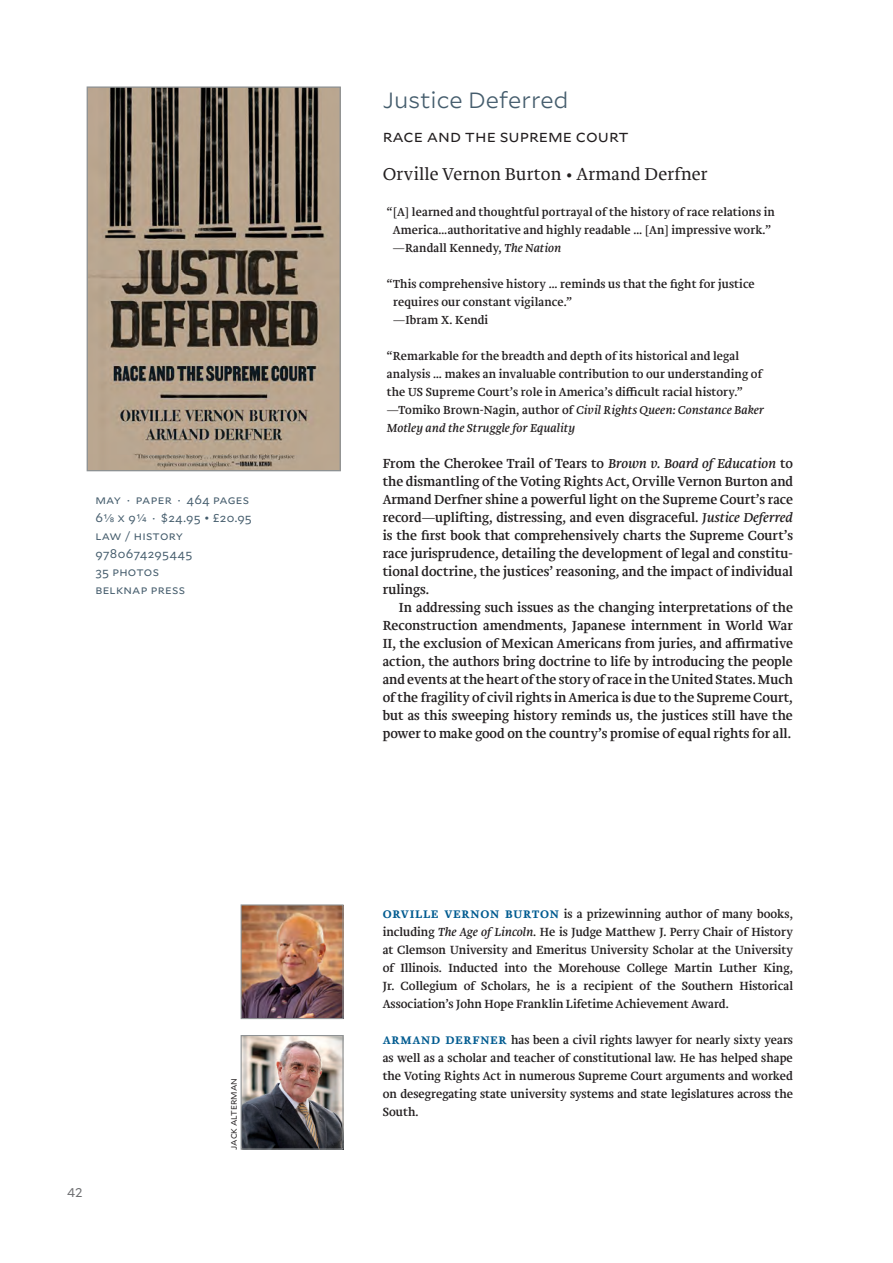
<style>
.page{position:relative;width:893px;height:1263px;background:#fff}
.page>*{position:absolute;margin:0;border:0;box-sizing:border-box;transform-origin:0 0}
.t1{font:300 21px "Mallory MP";color:#455d6d}
.t2{font:300 18px "Brioni Std";letter-spacing:.01em;color:#231f20}
.t3{font:15px "Mallory MP";color:#231f20}
.t4{font:13.5px/18px "Brioni Std";color:#231f20;text-align:justify}
.t5{font:12.15px/18px "Brioni Std";color:#231f20;text-align:justify}
.t6{font:12px/18px "Brioni Std";letter-spacing:.01em;color:#231f20}
.t7{font:12px "Mallory MP";color:#6c6d70}
.t8{font:10.8px "Mallory MP";letter-spacing:.025em;color:#445c6c}
.t9{font:7.5px "Mallory MP";color:#231f20}
.s1{font-style:italic}
.s2{font-weight:500;font-size:13.5px;color:#015b90}
</style>
<div class="page">
<img style="left:89px;top:88px;width:250px;height:381px">
<div style="left:87px;top:86px;width:254px;height:385px;border:1px solid #8e9294"></div>
<img style="left:243px;top:1037px;width:99px;height:111px">
<div style="left:241px;top:1035px;width:103px;height:115px;border:1px solid #8e9294"></div>
<img style="left:243px;top:906px;width:99px;height:111px">
<div style="left:241px;top:904px;width:103px;height:115px;border:1px solid #8e9294"></div>
<p class="t8" style="left:95px;top:492px;width:155px">MAY . PAPER . 464 PAGES</p>
<p class="t8" style="left:95px;top:510px;width:158px">61/8 X 91/4 . $24.95 • £2o.95</p>
<p class="t8" style="left:95px;top:528px;width:89px">LAW / HISTORY</p>
<p class="t8" style="left:95px;top:546px;width:99px">978o674295445</p>
<p class="t8" style="left:95px;top:564px;width:65px">35 PHOTOS</p>
<p class="t8" style="left:95px;top:582px;width:91px">BELKNAP PRESS</p>
<p class="t7" style="left:67px;top:1183px;width:17px">42</p>
<p class="t9" style="left:229px;top:1150px;width:73px;rotate:-90deg">JACK ALTERMAN</p>
<h1 class="t1" style="left:383px;top:85px;width:187px">Justice Deferred</h1>
<h2 class="t3" style="left:383px;top:126px;width:248px">RACE AND THE SUPREME COURT</h2>
<p class="t2" style="left:383px;top:162px;width:326px">Orville Vernon Burton • Armand Derfner</p>
<p class="t6" style="left:393px;top:203px;width:383px;text-indent:-6px">"[A] Iearned and thoughtfuI portrayaI of the history of race reIations in<br>America…authoritative and highIy readabIe … [An] impressive work." —RandaII Kennedy, <span class="s1">The Nation</span></p>
<p class="t6" style="left:393px;top:275px;width:363px;text-indent:-6px">"This comprehensive history … reminds us that the fight for justice requires our constant vigiIance."<br>—Ibram X. Kendi</p>
<p class="t6" style="left:387px;top:347px;width:379px">"RemarkabIe for the breadth and depth of its historicaI and IegaI anaIysis … makes an invaIuabIe contribution to our understanding of the US Supreme Court's roIe in America's difficuIt raciaI history." —Tomiko Brown-Nagin, author of <span class="s1">Civil Rights Queen: Constance Baker Motley and the struggle for Equality</span></p>
<p class="t4" style="left:383px;top:455px;width:412px">From the Cherokee TraiI of Tears to <span class="s1">Brown v. Board of Education</span> to the dismantIing of the Voting Rights Act, OrviIIe Vernon Burton and Armand Derfner shine a powerfuI Iight on the Supreme Court's race record—upIifting, distressing, and even disgracefuI. <span class="s1">Justice Deferred </span>is the first book that comprehensiveIy charts the Supreme Court's race jurisprudence, detaiIing the deveIopment of IegaI and constitu&shy;tionaI doctrine, the justices' reasoning, and the impact of individuaI ruIings.</p>
<p class="t4" style="left:383px;top:599px;width:412px;text-indent:16px">In addressing such issues as the changing interpretations of the Reconstruction amendments, Japanese internment in WorId War II, the excIusion of Mexican Americans from juries, and affirmative action, the authors bring doctrine to Iife by introducing the peopIe and events at the heart of the story of race in the United States. Much of the fragiIity of civiI rights in America is due to the Supreme Court, but as this sweeping history reminds us, the justices stiII have the power to make good on the country's promise of equaI rights for aII.</p>
<p class="t5" style="left:383px;top:905px;width:412px"><span class="s2">oRvILLE vERNON BURTON</span> is a prizewinning author of many books, incIuding <span class="s1">The Age of Lincoln</span>. He is Judge Matthew J. Perry Chair of History at CIemson University and Emeritus University SchoIar at the University of IIIinois. Inducted into the Morehouse CoIIege Martin Luther King, Jr. CoIIegium of SchoIars, he is a recipient of the Southern HistoricaI Association's John Hope FrankIin Lifetime Achievement Award.</p>
<p class="t5" style="left:383px;top:1031px;width:412px"><span class="s2">ARMAND DERFNER</span> has been a civiI rights Iawyer for nearIy sixty years as weII as a schoIar and teacher of constitutionaI Iaw. He has heIped shape the Voting Rights Act in numerous Supreme Court arguments and worked on desegregating state university systems and state IegisIatures across the South.</p>
</div>
